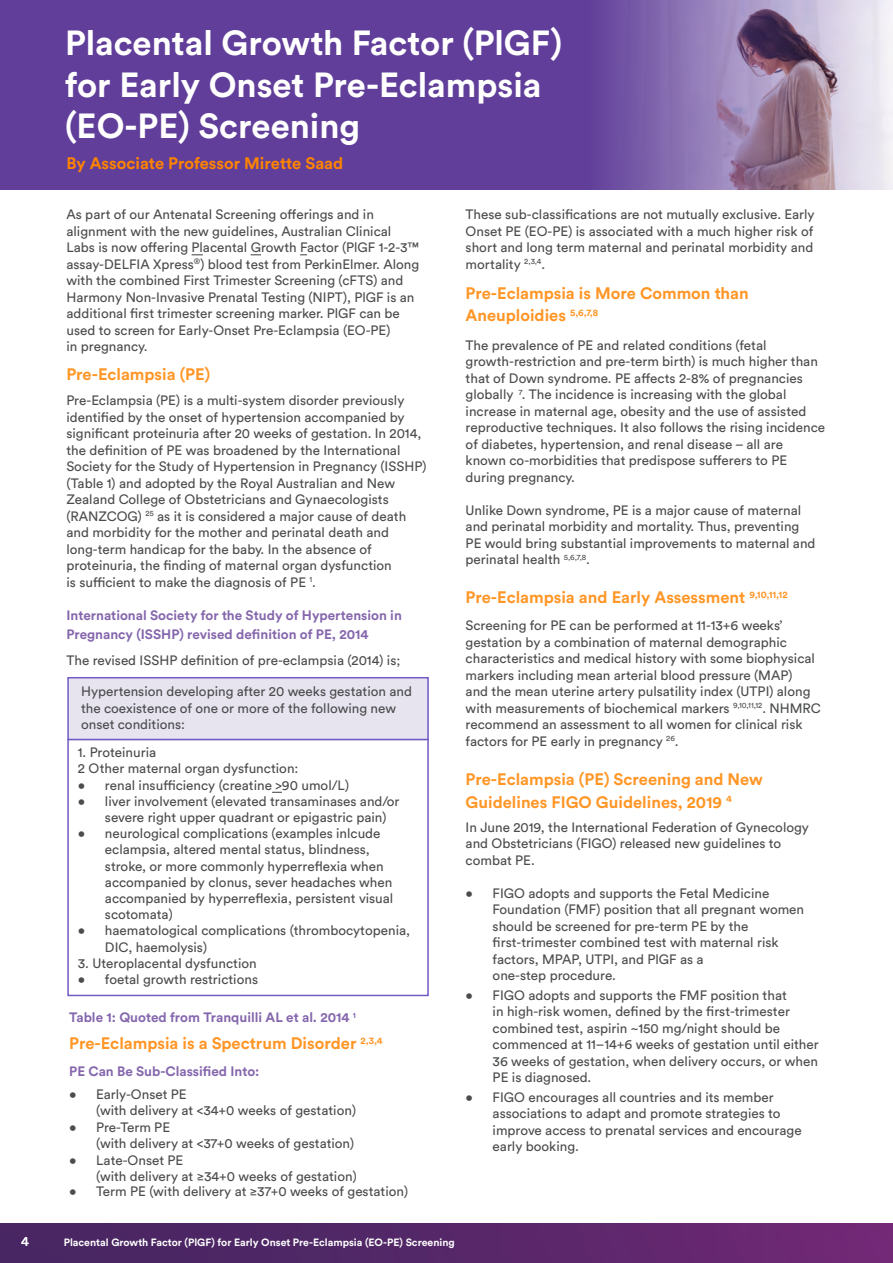
<style>
.page{position:relative;width:893px;height:1263px;background:#fff}
.page>*{position:absolute;margin:0;border:0;box-sizing:border-box;transform-origin:0 0}
.t1{font:700 34.5px/41.4px "Circular Std";color:#fff}
.Body_Copy{font:700 16.5px/22.5px "Circular Std";color:#ff9626}
.t2{font:700 16.5px "Circular Std";color:#ff8400}
.Body_Copy-2{font:13.5px/16.5px "Circular Std";color:#4b4c4d}
.Body_Copy-3{font:700 13.5px/19.5px "Circular Std";color:#8567ad}
.t3{font:13.5px "Circular Std";color:#fff}
.t4{font:700 10.5px "Circular Std";color:#fff}
</style>
<div class="page">
<img style="left:0;top:1223px;width:893px;height:40px">
<div style="left:0;top:0;width:893px;height:189px;background:#603e99"></div>
<img style="left:606px;top:0;width:287px;height:189px">
<div style="left:68px;top:678px;width:361px;height:62px;background:#e7e4f0"></div>
<div style="left:67px;top:677px;width:362px;height:319px;border:2px solid #725ac5"></div>
<hr style="left:67px;top:739px;width:362px;height:1px;background:#725ac5">
<p class="t1" style="left:65px;top:22px;width:498px">Placental Growth Factor (PlGF)</p>
<p class="t1" style="left:65px;top:63px;width:478px">for Early Onset Pre-Eclampsia (EO-PE) Screening</p>
<p class="t2" style="left:66px;top:152px;width:278px">By Associate Professor Mirette Saad</p>
<p class="Body_Copy-2" style="left:66px;top:206px;width:354px">As part of our Antenatal Screening offerings and in alignment with the new guidelines, Australian Clinical Labs is now offering Placental Growth Factor (PlGF 1-2-3™ assay-DELFIA Xpress<sup>®</sup>) blood test from PerkinElmer. Along with the combined First Trimester Screening (cFTS) and Harmony Non-Invasive Prenatal Testing (NIPT), PlGF is an additional first trimester screening marker. PlGF can be used to screen for Early-Onset Pre-Eclampsia (EO-PE)<br>in pregnancy.</p>
<p class="Body_Copy" style="left:66px;top:362px;width:145px">Pre-Eclampsia (PE)</p>
<p class="Body_Copy-2" style="left:66px;top:392px;width:362px">Pre-Eclampsia (PE) is a multi-system disorder previously identified by the onset of hypertension accompanied by significant proteinuria after 20 weeks of gestation. In 2014, the definition of PE was broadened by the International Society for the Study of Hypertension in Pregnancy (ISSHP) (Table 1) and adopted by the Royal Australian and New Zealand College of Obstetricians and Gynaecologists (RANZCOG) <sup>25</sup> as it is considered a major cause of death and morbidity for the mother and perinatal death and long-term handicap for the baby. In the absence of proteinuria, the finding of maternal organ dysfunction<br>is sufficient to make the diagnosis of PE <sup>1</sup>.</p>
<p class="Body_Copy-3" style="left:66px;top:605px;width:337px">International Society for the Study of Hypertension in<br>Pregnancy (ISSHP) revised definition of PE, 2014</p>
<p class="Body_Copy-2" style="left:66px;top:651px;width:335px">The revised ISSHP definition of pre-eclampsia (2014) is;</p>
<p class="Body_Copy-2" style="left:81px;top:683px;width:333px">Hypertension developing after 20 weeks gestation and the coexistence of one or more of the following new onset conditions:</p>
<p class="Body_Copy-2" style="left:78px;top:744px;width:80px">1. Proteinuria</p>
<p class="Body_Copy-2" style="left:78px;top:760px;width:222px">2 Other maternal organ dysfunction:</p>
<p class="Body_Copy-2" style="left:78px;top:776px;width:273px">• renal insufficiency (creatine &gt;90 umol/L)</p>
<p class="Body_Copy-2" style="left:105px;top:793px;width:296px;text-indent:-27px">• liver involvement (elevated transaminases and/or severe right upper quadrant or epigastric pain)</p>
<p class="Body_Copy-2" style="left:105px;top:825px;width:290px;text-indent:-27px">• neurological complications (examples inlcude eclampsia, altered mental status, blindness, stroke, or more commonly hyperreflexia when accompanied by clonus, sever headaches when accompanied by hyperreflexia, persistent visual scotomata)</p>
<p class="Body_Copy-2" style="left:105px;top:922px;width:307px;text-indent:-27px">• haematological complications (thrombocytopenia,<br>DIC, haemolysis)</p>
<p class="Body_Copy-2" style="left:78px;top:955px;width:180px">3. Uteroplacental dysfunction</p>
<p class="Body_Copy-2" style="left:78px;top:971px;width:182px">• foetal growth restrictions</p>
<p class="Body_Copy-3" style="left:69px;top:1007px;width:288px">Table 1: Quoted from Tranquilli AL et al. 2014 <sup>1</sup></p>
<p class="Body_Copy" style="left:69px;top:1032px;width:315px">Pre-Eclampsia is a Spectrum Disorder <sup>2,3,4</sup></p>
<p class="Body_Copy-3" style="left:69px;top:1061px;width:192px">PE Can Be Sub-Classified Into:</p>
<p class="Body_Copy-2" style="left:96px;top:1086px;width:261px;text-indent:-27px">• Early-Onset PE<br>(with delivery at &lt;34+0 weeks of gestation)</p>
<p class="Body_Copy-2" style="left:96px;top:1119px;width:260px;text-indent:-27px">• Pre-Term PE<br>(with delivery at &lt;37+0 weeks of gestation)</p>
<p class="Body_Copy-2" style="left:96px;top:1152px;width:262px;text-indent:-27px">• Late-Onset PE<br>(with delivery at ≥34+0 weeks of gestation)</p>
<p class="Body_Copy-2" style="left:69px;top:1183px;width:340px">• Term PE (with delivery at ≥37+0 weeks of gestation)</p>
<p class="Body_Copy-2" style="left:466px;top:206px;width:351px;text-align:justify">These sub-classifications are not mutually exclusive. Early Onset PE (EO-PE) is associated with a much higher risk of short and long term maternal and perinatal morbidity and mortality <sup>2,3,4</sup>.</p>
<p class="Body_Copy" style="left:466px;top:281px;width:284px">Pre-Eclampsia is More Common than<br>Aneuploidies <sup>5,6,7,8</sup></p>
<p class="Body_Copy-2" style="left:466px;top:336px;width:361px">The prevalence of PE and related conditions (fetal growth-restriction and pre-term birth) is much higher than that of Down syndrome. PE affects 2-8% of pregnancies globally <sup>7</sup>. The incidence is increasing with the global increase in maternal age, obesity and the use of assisted reproductive techniques. It also follows the rising incidence of diabetes, hypertension, and renal disease – all are known co-morbidities that predispose sufferers to PE during pregnancy.</p>
<p class="Body_Copy-2" style="left:466px;top:501px;width:351px">Unlike Down syndrome, PE is a major cause of maternal and perinatal morbidity and mortality. Thus, preventing PE would bring substantial improvements to maternal and perinatal health <sup>5,6,7,8</sup>.</p>
<p class="Body_Copy" style="left:466px;top:586px;width:323px">Pre-Eclampsia and Early Assessment <sup>9,10,11,12</sup></p>
<p class="Body_Copy-2" style="left:466px;top:617px;width:357px">Screening for PE can be performed at 11-13+6 weeks’ gestation by a combination of maternal demographic characteristics and medical history with some biophysical markers including mean arterial blood pressure (MAP)<br>and the mean uterine artery pulsatility index (UTPI) along with measurements of biochemical markers <sup>9,10,11,12</sup>. NHMRC recommend an assessment to all women for clinical risk factors for PE early in pregnancy <sup>26</sup>.</p>
<p class="Body_Copy" style="left:466px;top:768px;width:299px">Pre-Eclampsia (PE) Screening and New<br>Guidelines FIGO Guidelines, 2019 <sup>4</sup></p>
<p class="Body_Copy-2" style="left:466px;top:818px;width:345px">In June 2019, the International Federation of Gynecology and Obstetricians (FIGO) released new guidelines to combat PE.</p>
<p class="Body_Copy-2" style="left:493px;top:884px;width:313px;text-indent:-27px">• FIGO adopts and supports the Fetal Medicine Foundation (FMF) position that all pregnant women should be screened for pre-term PE by the first-trimester combined test with maternal risk factors, MPAP, UTPI, and PlGF as a<br>one-step procedure.</p>
<p class="Body_Copy-2" style="left:493px;top:986px;width:328px;text-indent:-27px">• FIGO adopts and supports the FMF position that<br>in high-risk women, defined by the first-trimester combined test, aspirin ~150 mg/night should be commenced at 11–14+6 weeks of gestation until either 36 weeks of gestation, when delivery occurs, or when PE is diagnosed.</p>
<p class="Body_Copy-2" style="left:493px;top:1088px;width:311px;text-indent:-27px">• FIGO encourages all countries and its member associations to adapt and promote strategies to improve access to prenatal services and encourage early booking.</p>
<p class="t3" style="left:21px;top:1233px;width:9px">4</p>
<p class="t4" style="left:64px;top:1235px;width:393px">Placental Growth Factor (PlGF) for Early Onset Pre-Eclampsia (EO-PE) Screening</p>
</div>
